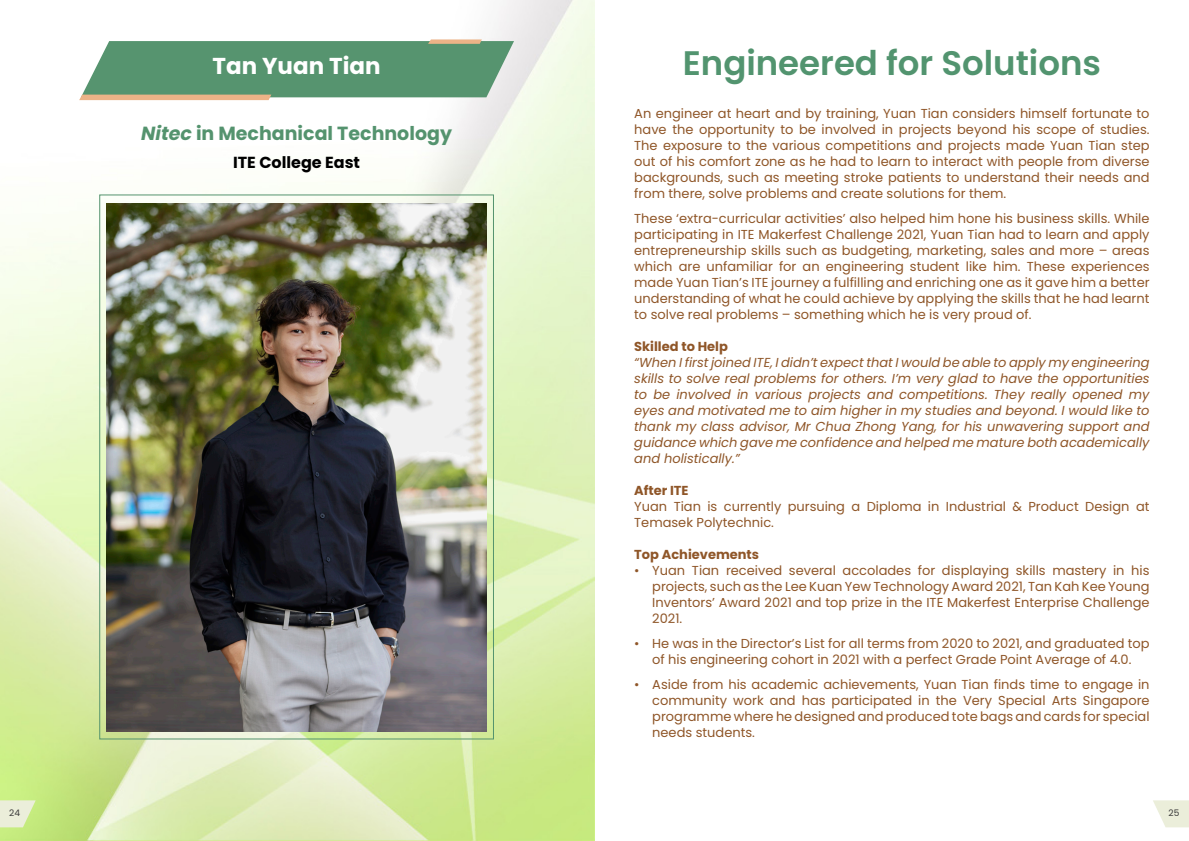
<style>
.page{position:relative;width:1189px;height:841px;background:#fff}
.page>*{position:absolute;margin:0;border:0;box-sizing:border-box;transform-origin:0 0}
.t1{font:600 34px "Poppins";color:#52946f}
.t2{font:700 23px "Poppins";color:#fff}
.t3{font:700 19px "Poppins";color:#54936e}
.t4{font:700 16px "Poppins";color:#000}
.t5{font:13px/16px "Poppins";color:#8f5628;text-align:justify}
.t6{font:italic 13px/16px "Poppins";color:#8f5628;text-align:justify}
.t7{font:700 13px "Poppins";color:#8f5628}
.t8{font:9px "Poppins";color:#383838}
.s1{font-style:italic}
</style>
<div class="page">
<img style="left:0;top:0;width:594px;height:841px">
<svg style="left:0;top:800px;width:36px;height:27px"></svg>
<svg style="left:1153px;top:800px;width:36px;height:27px"></svg>
<img style="left:106px;top:203px;width:381px;height:529px">
<svg style="left:79px;top:39px;width:435px;height:61px;background:#70a180"></svg>
<h2 class="t2" style="left:213px;top:53px;width:170px">Tan Yuan Tian</h2>
<h1 class="t1" style="left:683px;top:44px;width:420px">Engineered for Solutions</h1>
<h3 class="t3" style="left:141px;top:122px;width:312px"><span class="s1">Nitec</span> in Mechanical Technology</h3>
<p class="t4" style="left:233px;top:154px;width:128px">ITE College East</p>
<p class="t5" style="left:634px;top:105px;width:517px">An engineer at heart and by training, Yuan Tian considers himself fortunate to have the opportunity to be involved in projects beyond his scope of studies.<br>The exposure to the various competitions and projects made Yuan Tian step out of his comfort zone as he had to learn to interact with people from diverse backgrounds, such as meeting stroke patients to understand their needs and from there, solve problems and create solutions for them.</p>
<p class="t5" style="left:634px;top:210px;width:517px">These ‘extra-curricular activities’ also helped him hone his business skills. While participating in ITE Makerfest Challenge 2021, Yuan Tian had to learn and apply entrepreneurship skills such as budgeting, marketing, sales and more – areas which are unfamiliar for an engineering student like him. These experiences made Yuan Tian’s ITE journey a fulfilling and enriching one as it gave him a better understanding of what he could achieve by applying the skills that he had learnt to solve real problems – something which he is very proud of.</p>
<p class="t7" style="left:634px;top:339px;width:95px">Skilled to Help</p>
<p class="t6" style="left:634px;top:354px;width:517px">“When I first joined ITE, I didn’t expect that I would be able to apply my engineering skills to solve real problems for others. I’m very glad to have the opportunities to be involved in various projects and competitions. They really opened my eyes and motivated me to aim higher in my studies and beyond. I would like to thank my class advisor, Mr Chua Zhong Yang, for his unwavering support and guidance which gave me confidence and helped me mature both academically and holistically.”</p>
<p class="t7" style="left:634px;top:483px;width:56px">After ITE</p>
<p class="t5" style="left:634px;top:498px;width:517px">Yuan Tian is currently pursuing a Diploma in Industrial &amp; Product Design at<br>Temasek Polytechnic.</p>
<p class="t7" style="left:634px;top:547px;width:126px">Top Achievements</p>
<p class="t5" style="left:652px;top:562px;width:499px;text-indent:-18px">• Yuan Tian received several accolades for displaying skills mastery in his projects, such as the Lee Kuan Yew Technology Award 2021, Tan Kah Kee Young Inventors’ Award 2021 and top prize in the ITE Makerfest Enterprise Challenge 2021.</p>
<p class="t5" style="left:634px;top:635px;width:517px;text-align:center">• He was in the Director’s List for all terms from 2020 to 2021, and graduated top of his engineering cohort in 2021 with a perfect Grade Point Average of 4.0.</p>
<p class="t5" style="left:652px;top:676px;width:499px;text-indent:-18px">• Aside from his academic achievements, Yuan Tian finds time to engage in community work and has participated in the Very Special Arts Singapore programme where he designed and produced tote bags and cards for special needs students.</p>
<p class="t8" style="left:9px;top:808px;width:12px">24</p>
<p class="t8" style="left:1168px;top:808px;width:12px">25</p>
</div>
